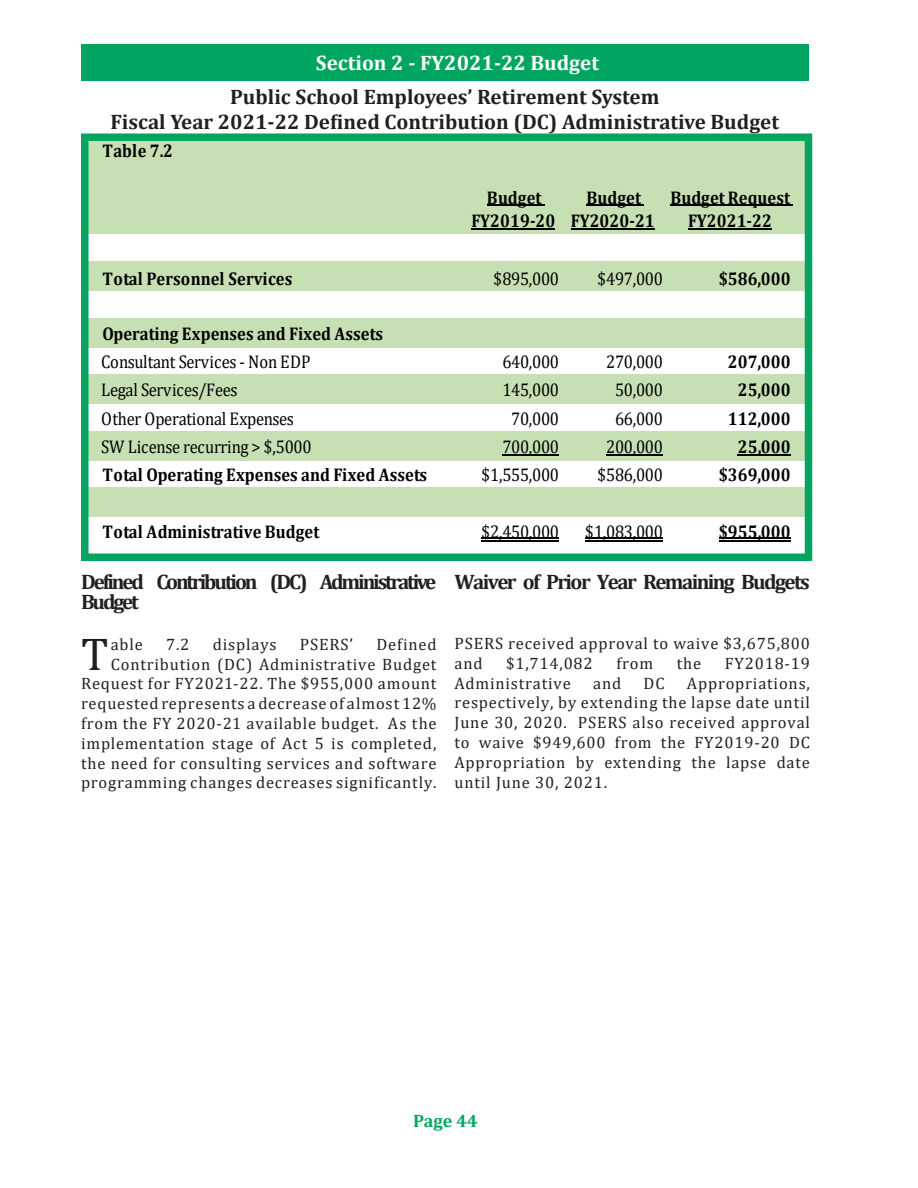
<style>
.page{position:relative;width:918px;height:1188px;background:#fff}
.page>*{position:absolute;margin:0;border:0;box-sizing:border-box;transform-origin:0 0}
.t1{font:46.2px "Cambria";color:#231f20}
.t2{font:700 21px "Cambria";letter-spacing:-.015em;color:#231f20}
.t3{font:700 21px/19.8px "Cambria";letter-spacing:-.1em;color:#231f20}
.t4{font:700 21px "Cambria";letter-spacing:-.075em;color:#231f20}
.t5{font:700 21px "Cambria";color:#fff}
.t6{font:700 18.45px/23.4px "Cambria";letter-spacing:.01em;color:#000;text-align:center;scale:.9 1}
.t7{font:18.45px "Cambria";letter-spacing:-.02em;color:#000;scale:.9 1}
.t8{font:700 18px "Cambria";color:#00a65f}
.t9{font:16.5px/19.8px "Cambria";letter-spacing:.05em;color:#231f20;text-align:right}
.s1{font-weight:400}
</style>
<div class="page">
<div style="left:82px;top:44px;width:727px;height:36px;background:#00a65f"></div>
<div style="left:86px;top:138px;width:722px;height:96px;background:#c6e0b4"></div>
<div style="left:86px;top:261px;width:722px;height:30px;background:#c6e0b4"></div>
<div style="left:86px;top:318px;width:722px;height:29px;background:#c6e0b4"></div>
<div style="left:86px;top:374px;width:722px;height:30px;background:#c6e0b4"></div>
<div style="left:86px;top:431px;width:722px;height:29px;background:#c6e0b4"></div>
<div style="left:86px;top:487px;width:722px;height:30px;background:#c6e0b4"></div>
<hr style="left:487px;top:205px;width:57px;height:1px;background:#000">
<hr style="left:471px;top:228px;width:84px;height:1px;background:#000">
<hr style="left:586px;top:205px;width:58px;height:1px;background:#000">
<hr style="left:571px;top:228px;width:84px;height:1px;background:#000">
<hr style="left:670px;top:205px;width:123px;height:1px;background:#000">
<hr style="left:688px;top:228px;width:84px;height:1px;background:#000">
<hr style="left:502px;top:454px;width:57px;height:1px;background:#000">
<hr style="left:606px;top:454px;width:57px;height:1px;background:#000">
<hr style="left:738px;top:454px;width:53px;height:1px;background:#000">
<hr style="left:481px;top:538px;width:78px;height:1px;background:#000">
<hr style="left:481px;top:540px;width:78px;height:1px;background:#000">
<hr style="left:585px;top:538px;width:78px;height:1px;background:#000">
<hr style="left:585px;top:540px;width:78px;height:1px;background:#000">
<hr style="left:719px;top:538px;width:72px;height:1px;background:#000">
<hr style="left:719px;top:540px;width:72px;height:1px;background:#000">
<div style="left:81px;top:133px;width:731px;height:428px;border:8px solid #00a65f"></div>
<p class="t5" style="left:316px;top:48px;width:285px">Section 2 - FY2021-22 Budget</p>
<p class="t2" style="left:230px;top:82px;width:431px">Public School Employees’ Retirement System</p>
<p class="t2" style="left:110px;top:107px;width:670px">Fiscal Year 2021-22 Defined Contribution (DC) Administrative Budget</p>
<p class="t6" style="left:102px;top:138px;width:80px">Table 7.2</p>
<p class="t6" style="left:471px;top:185px;width:95px">Budget<br>FY2019-20</p>
<p class="t6" style="left:571px;top:185px;width:95px">Budget<br>FY2020-21</p>
<p class="t6" style="left:670px;top:185px;width:135px">Budget Request<br>FY2021-22</p>
<p class="t6" style="left:102px;top:266px;width:213px">Total Personnel Services</p>
<p class="t7" style="left:494px;top:267px;width:74px">$895,000</p>
<p class="t7" style="left:597px;top:267px;width:74px">$497,000</p>
<p class="t6" style="left:719px;top:266px;width:81px">$586,000</p>
<p class="t6" style="left:101px;top:319px;width:314px;line-height:28.2px;text-align:left">Operating Expenses and Fixed Assets<br><span class="s1">Consultant Services - Non EDP</span></p>
<p class="t7" style="left:502px;top:351px;width:64px">640,000</p>
<p class="t7" style="left:606px;top:351px;width:64px">270,000</p>
<p class="t6" style="left:728px;top:350px;width:71px">207,000</p>
<p class="t7" style="left:101px;top:379px;width:153px">Legal Services/Fees</p>
<p class="t7" style="left:502px;top:379px;width:64px">145,000</p>
<p class="t7" style="left:615px;top:379px;width:55px">50,000</p>
<p class="t6" style="left:738px;top:378px;width:60px">25,000</p>
<p class="t7" style="left:101px;top:407px;width:216px">Other Operational Expenses</p>
<p class="t7" style="left:511px;top:407px;width:55px">70,000</p>
<p class="t7" style="left:615px;top:407px;width:55px">66,000</p>
<p class="t6" style="left:728px;top:406px;width:71px">112,000</p>
<p class="t7" style="left:101px;top:436px;width:235px">SW License recurring &gt; $,5000</p>
<p class="t7" style="left:502px;top:436px;width:64px">700,000</p>
<p class="t7" style="left:606px;top:436px;width:64px">200,000</p>
<p class="t6" style="left:738px;top:434px;width:60px">25,000</p>
<p class="t6" style="left:102px;top:463px;width:362px">Total Operating Expenses and Fixed Assets</p>
<p class="t7" style="left:481px;top:464px;width:88px">$1,555,000</p>
<p class="t7" style="left:597px;top:464px;width:74px">$586,000</p>
<p class="t6" style="left:719px;top:463px;width:81px">$369,000</p>
<p class="t6" style="left:102px;top:519px;width:243px">Total Administrative Budget</p>
<p class="t7" style="left:481px;top:520px;width:88px">$2,450,000</p>
<p class="t7" style="left:585px;top:520px;width:88px">$1,083,000</p>
<p class="t6" style="left:719px;top:519px;width:81px">$955,000</p>
<p class="t3" style="left:81px;top:571px;width:357px">Defined Contribution (DC) Administrative<br>Budget</p>
<p class="t1" style="left:81px;top:627px;width:29px">T</p>
<p class="t9" style="left:111px;top:634px;width:34px">able</p>
<p class="t9" style="left:166px;top:634px;width:25px">7.2</p>
<p class="t9" style="left:213px;top:634px;width:65px">displays</p>
<p class="t9" style="left:300px;top:634px;width:55px">PSERS’</p>
<p class="t9" style="left:81px;top:634px;width:357px">Defined<br>Contribution (DC) Administrative Budget Request for FY2021-22. The $955,000 amount requested represents a decrease of almost 12% from the FY 2020-21 available budget. As the implementation stage of Act 5 is completed, the need for consulting services and software programming changes decreases significantly.</p>
<p class="t4" style="left:454px;top:567px;width:357px">Waiver of Prior Year Remaining Budgets</p>
<p class="t9" style="left:454px;top:633px;width:357px;text-align:left">PSERS received approval to waive $3,675,800 and</p>
<p class="t9" style="left:506px;top:653px;width:88px">$1,714,082</p>
<p class="t9" style="left:616px;top:653px;width:38px">from</p>
<p class="t9" style="left:677px;top:653px;width:26px">the</p>
<p class="t9" style="left:725px;top:653px;width:87px">FY2018-19</p>
<p class="t9" style="left:454px;top:673px;width:118px">Administrative</p>
<p class="t9" style="left:593px;top:673px;width:30px">and</p>
<p class="t9" style="left:644px;top:673px;width:23px">DC</p>
<p class="t9" style="left:454px;top:673px;width:357px;text-align:justify;text-indent:232px">Appropriations, respectively, by extending the lapse date until June 30, 2020. PSERS also received approval to waive $949,600 from the FY2019-20 DC Appropriation by extending the lapse date until June 30, 2021.</p>
<p class="t8" style="left:413px;top:1108px;width:66px">Page 44</p>
</div>
